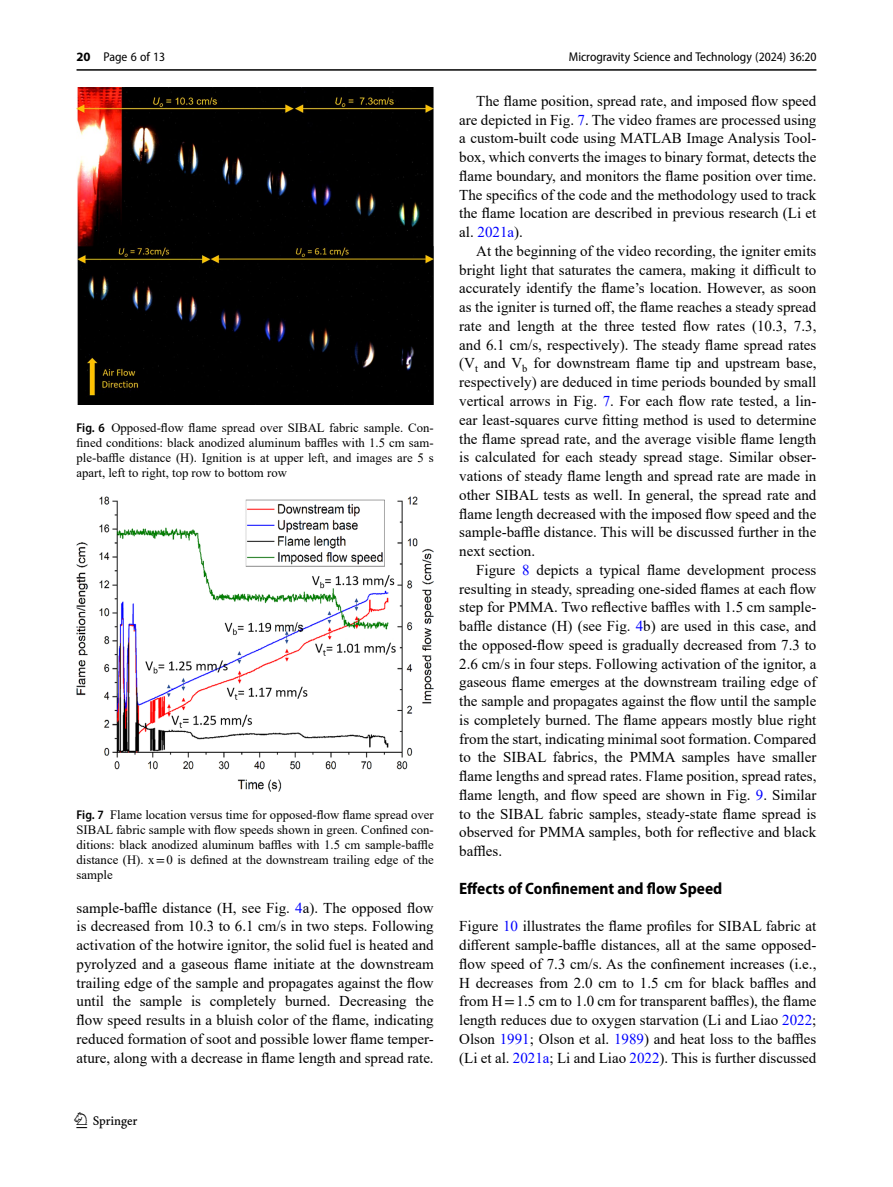
<style>
.page{position:relative;width:893px;height:1187px;background:#fff}
.page>*{position:absolute;margin:0;border:0;box-sizing:border-box;transform-origin:0 0}
.t1{font:22.5px "Springnew";color:#000}
.Head_2{font:700 semi-condensed 16.5px "Myriad Pro";color:#000}
.Body_Text_Indent{font:15px/18.8px "Times New Roman";color:#000;text-align:justify}
.Body_Text{font:15px/18.8px "Times New Roman";color:#000;text-align:justify}
.Figure_Caption{font:12.75px/15px "Times New Roman";color:#000;text-align:justify}
.t2{font:semi-condensed 12.75px "Myriad Pro";color:#000}
.s1{font-weight:700;font-stretch:normal}
.s2{font-family:"Myriad Pro";font-weight:600;font-stretch:semi-condensed}
.s3{font-family:"STIX"}
.s4{color:#00f}
</style>
<div class="page">
<hr style="left:77px;top:69px;width:739px;height:2px;background:#000">
<img style="left:77px;top:496px;width:357px;height:295px">
<img style="left:77px;top:87px;width:357px;height:317px">
<p class="t2" style="left:77px;top:49px;width:90px"><span class="s1">20</span> Page 6 of 13</p>
<p class="Figure_Caption" style="left:77px;top:420px;width:359px"><span class="s2">Fig. 6</span> Opposed-flow flame spread over SIBAL fabric sample. Con&shy;fined conditions: black anodized aluminum baffles with 1.5 cm sam&shy;ple-baffle distance (H). Ignition is at upper left, and images are 5 s apart, left to right, top row to bottom row</p>
<p class="Figure_Caption" style="left:77px;top:806px;width:359px"><span class="s2">Fig. 7</span> Flame location versus time for opposed-flow flame spread over SIBAL fabric sample with flow speeds shown in green. Confined con&shy;ditions: black anodized aluminum baffles with 1.5 cm sample-baffle distance (H). x<span class="s3">=</span>0 is defined at the downstream trailing edge of the sample</p>
<p class="Body_Text" style="left:77px;top:897px;width:359px">sample-baffle distance (H, see Fig. <span class="s4">4</span>a). The opposed flow is decreased from 10.3 to 6.1 cm/s in two steps. Following activation of the hotwire ignitor, the solid fuel is heated and pyrolyzed and a gaseous flame initiate at the downstream trailing edge of the sample and propagates against the flow until the sample is completely burned. Decreasing the flow speed results in a bluish color of the flame, indicating reduced formation of soot and possible lower flame temper&shy;ature, along with a decrease in flame length and spread rate.</p>
<h1 class="t1" style="left:77px;top:1107px;width:63px">1 3</h1>
<p class="t2" style="left:569px;top:49px;width:249px">Microgravity Science and Technology (2024) 36:20</p>
<p class="Body_Text_Indent" style="left:459px;top:91px;width:359px;text-indent:17px">The flame position, spread rate, and imposed flow speed are depicted in Fig. <span class="s4">7</span>. The video frames are processed using a custom-built code using MATLAB Image Analysis Tool&shy;box, which converts the images to binary format, detects the flame boundary, and monitors the flame position over time.<br>The specifics of the code and the methodology used to track the flame location are described in previous research (Li et al. <span class="s4">2021a</span>).</p>
<p class="Body_Text_Indent" style="left:459px;top:241px;width:359px;text-indent:17px">At the beginning of the video recording, the igniter emits bright light that saturates the camera, making it difficult to accurately identify the flame’s location. However, as soon as the igniter is turned off, the flame reaches a steady spread rate and length at the three tested flow rates (10.3, 7.3, and 6.1 cm/s, respectively). The steady flame spread rates (V<sub>t</sub> and V<sub>b</sub> for downstream flame tip and upstream base, respectively) are deduced in time periods bounded by small vertical arrows in Fig. <span class="s4">7</span>. For each flow rate tested, a lin&shy;ear least-squares curve fitting method is used to determine the flame spread rate, and the average visible flame length is calculated for each steady spread stage. Similar obser&shy;vations of steady flame length and spread rate are made in other SIBAL tests as well. In general, the spread rate and flame length decreased with the imposed flow speed and the sample-baffle distance. This will be discussed further in the next section.</p>
<p class="Body_Text_Indent" style="left:459px;top:560px;width:359px;text-indent:17px">Figure <span class="s4">8</span> depicts a typical flame development process resulting in steady, spreading one-sided flames at each flow step for PMMA. Two reflective baffles with 1.5 cm sample&shy;baffle distance (H) (see Fig. <span class="s4">4</span>b) are used in this case, and the opposed-flow speed is gradually decreased from 7.3 to 2.6 cm/s in four steps. Following activation of the ignitor, a gaseous flame emerges at the downstream trailing edge of the sample and propagates against the flow until the sample is completely burned. The flame appears mostly blue right from the start, indicating minimal soot formation. Compared to the SIBAL fabrics, the PMMA samples have smaller flame lengths and spread rates. Flame position, spread rates, flame length, and flow speed are shown in Fig. <span class="s4">9</span>. Similar to the SIBAL fabric samples, steady-state flame spread is observed for PMMA samples, both for reflective and black baffles.</p>
<p class="Head_2" style="left:459px;top:877px;width:265px">Effects of Confinement and flow Speed</p>
<p class="Body_Text" style="left:459px;top:916px;width:359px">Figure <span class="s4">10</span> illustrates the flame profiles for SIBAL fabric at different sample-baffle distances, all at the same opposed&shy;flow speed of 7.3 cm/s. As the confinement increases (i.e., H decreases from 2.0 cm to 1.5 cm for black baffles and from H<span class="s3">=</span>1.5 cm to 1.0 cm for transparent baffles), the flame length reduces due to oxygen starvation (Li and Liao <span class="s4">2022</span>; Olson <span class="s4">1991</span>; Olson et al. <span class="s4">1989</span>) and heat loss to the baffles (Li et al. <span class="s4">2021a</span>; Li and Liao <span class="s4">2022</span>). This is further discussed</p>
</div>
